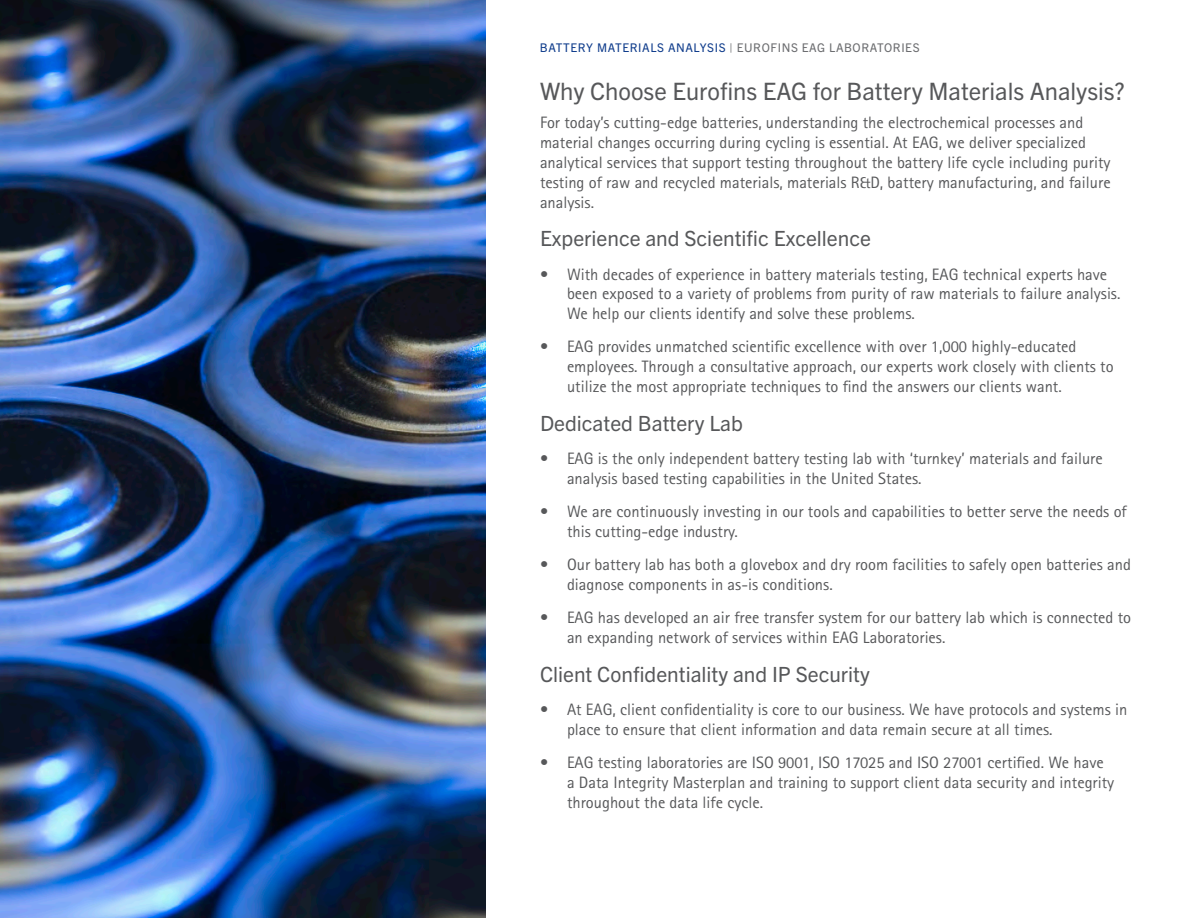
<style>
.page{position:relative;width:1188px;height:918px;background:#fff}
.page>*{position:absolute;margin:0;border:0;box-sizing:border-box;transform-origin:0 0}
.t1{font:24px "Trade Gothic Next LT Pro";color:#57585a}
.t2{font:21px "Trade Gothic Next LT Pro";color:#57585a}
.t3{font:16.5px/19.8px "Rotis Sans Serif Std";color:#57585a}
.t4{font:12px "Trade Gothic Next LT Pro";letter-spacing:.05em;color:#103d8c}
.s1{color:#6c6d70}
</style>
<div class="page">
<hr style="left:1187px;top:0;width:1px;height:918px;background:#103d8c">
<img style="left:0;top:0;width:486px;height:918px">
<svg style="left:1187px;top:139px;width:1px;height:670px"></svg>
<p class="t4" style="left:540px;top:39px;width:381px">BATTERY MATERIALS ANALYSIS <span class="s1">| EUROFINS EAG LABORATORIES</span></p>
<h1 class="t1" style="left:540px;top:74px;width:586px">Why Choose Eurofins EAG for Battery Materials Analysis?</h1>
<p class="t3" style="left:540px;top:113px;width:572px">For today’s cutting-edge batteries, understanding the electrochemical processes and material changes occurring during cycling is essential. At EAG, we deliver specialized analytical services that support testing throughout the battery life cycle including purity testing of raw and recycled materials, materials R&amp;D, battery manufacturing, and failure analysis.</p>
<p class="t2" style="left:540px;top:224px;width:333px">Experience and Scientific Excellence</p>
<p class="t3" style="left:567px;top:264px;width:555px;text-indent:-27px">• With decades of experience in battery materials testing, EAG technical experts have been exposed to a variety of problems from purity of raw materials to failure analysis.<br>We help our clients identify and solve these problems.</p>
<p class="t3" style="left:567px;top:337px;width:548px;text-indent:-27px">• EAG provides unmatched scientific excellence with over 1,000 highly-educated employees. Through a consultative approach, our experts work closely with clients to utilize the most appropriate techniques to find the answers our clients want.</p>
<p class="t2" style="left:540px;top:408px;width:205px">Dedicated Battery Lab</p>
<p class="t3" style="left:567px;top:448px;width:537px;text-indent:-27px">• EAG is the only independent battery testing lab with ‘turnkey’ materials and failure analysis based testing capabilities in the United States.</p>
<p class="t3" style="left:567px;top:502px;width:561px;text-indent:-27px">• We are continuously investing in our tools and capabilities to better serve the needs of this cutting-edge industry.</p>
<p class="t3" style="left:567px;top:555px;width:566px;text-indent:-27px">• Our battery lab has both a glovebox and dry room facilities to safely open batteries and diagnose components in as-is conditions.</p>
<p class="t3" style="left:567px;top:608px;width:566px;text-indent:-27px">• EAG has developed an air free transfer system for our battery lab which is connected to an expanding network of services within EAG Laboratories.</p>
<p class="t2" style="left:540px;top:660px;width:331px">Client Confidentiality and IP Security</p>
<p class="t3" style="left:567px;top:700px;width:562px;text-indent:-27px">• At EAG, client confidentiality is core to our business. We have protocols and systems in place to ensure that client information and data remain secure at all times.</p>
<p class="t3" style="left:567px;top:753px;width:549px;text-indent:-27px">• EAG testing laboratories are ISO 9001, ISO 17025 and ISO 27001 certified. We have a Data Integrity Masterplan and training to support client data security and integrity throughout the data life cycle.</p>
</div>
